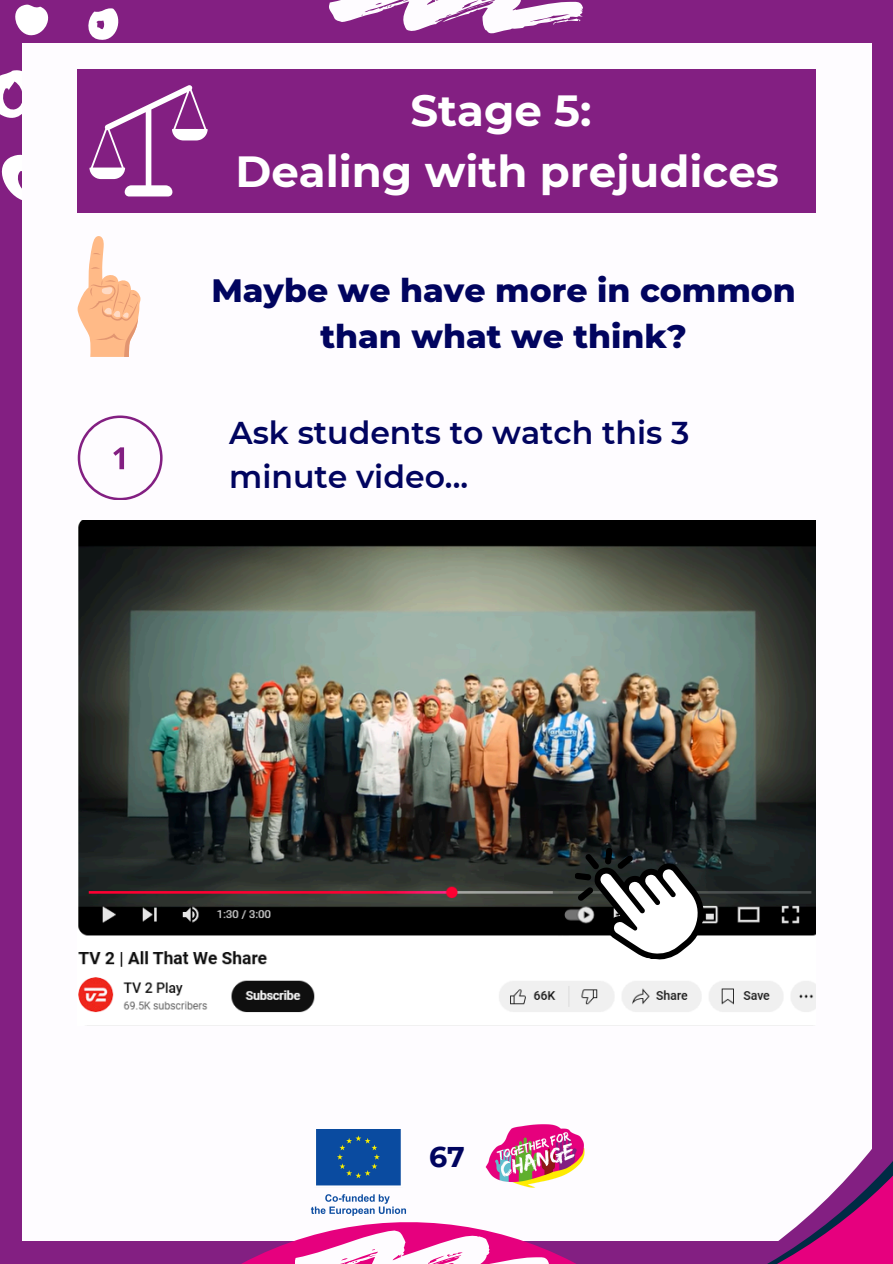
<style>
.page{position:relative;width:893px;height:1264px;background:#fff}
.page>*{position:absolute;margin:0;border:0;box-sizing:border-box;transform-origin:0 0}
.t1{font:700 43.5px/60.8px "Montserrat";color:#fff;text-align:center}
.t2{font:800 33px/46.2px "Montserrat";color:#01045f;text-align:center}
.t3{font:600 31.5px/43.8px "Montserrat";color:#01045f}
.t4{font:700 28.5px "Montserrat";color:#01045f}
</style>
<div class="page">
<div style="left:0;top:0;width:892px;height:1263px;background:#831f82"></div>
<svg style="left:15px;top:4px;width:34px;height:32px"></svg>
<svg style="left:88px;top:8px;width:31px;height:32px"></svg>
<svg style="left:0;top:64px;width:23px;height:71px"></svg>
<svg style="left:1px;top:152px;width:22px;height:50px"></svg>
<div style="left:23px;top:43px;width:848px;height:1197px;background:#fefcff"></div>
<svg style="left:195px;top:1124px;width:422px;height:139px"></svg>
<svg style="left:329px;top:0;width:253px;height:34px"></svg>
<svg style="left:295px;top:1230px;width:253px;height:33px;background:#f188c3"></svg>
<svg style="left:617px;top:1063px;width:275px;height:200px"></svg>
<div style="left:77px;top:69px;width:738px;height:143px;background:#831f82"></div>
<svg style="left:89px;top:85px;width:118px;height:111px"></svg>
<svg style="left:77px;top:236px;width:63px;height:121px"></svg>
<img style="left:78px;top:520px;width:737px;height:493px">
<svg style="left:574px;top:847px;width:135px;height:117px"></svg>
<svg style="left:78px;top:415px;width:84px;height:85px"></svg>
<p class="t1" style="left:235px;top:80px;width:545px">Stage 5:<br>Dealing with prejudices</p>
<p class="t2" style="left:211px;top:267px;width:586px">Maybe we have more in common than what we think?</p>
<p class="t3" style="left:229px;top:410px;width:462px">Ask students to watch this 3 minute video...</p>
<p class="t4" style="left:429px;top:1139px;width:37px">67</p>
</div>
